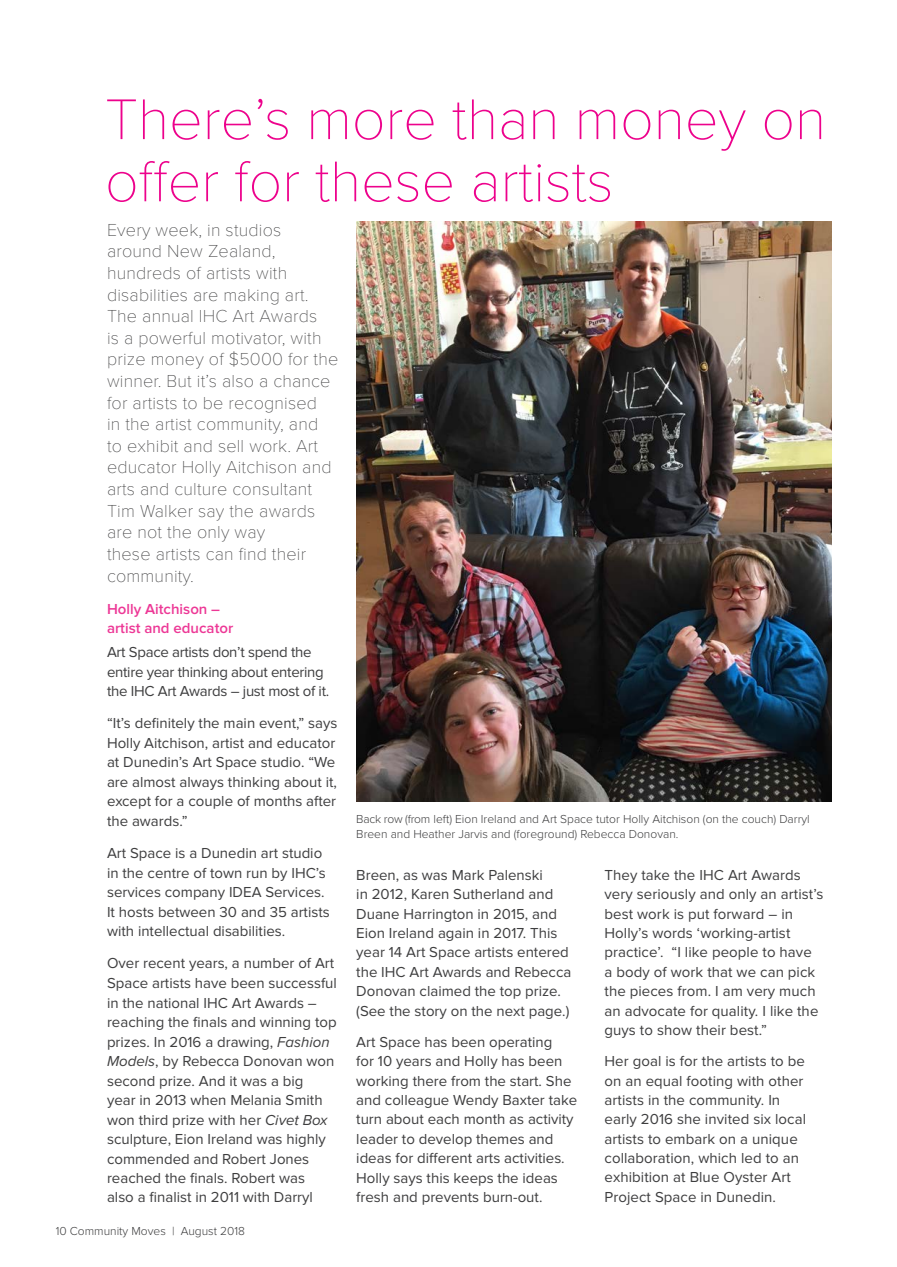
<style>
.page{position:relative;width:897px;height:1267px;background:#fff}
.page>*{position:absolute;margin:0;border:0;box-sizing:border-box;transform-origin:0 0}
.HEAD1{font:100 59.4px/62.1px "Proxima Nova T";letter-spacing:-.005em;color:#ed028c}
.INTRO{font:100 18px/21.6px "Proxima Nova T";letter-spacing:.01em;color:#3e3e3f}
.BODY_MAIN{font:15px/19.5px "Proxima Nova";color:#3e3e3f}
.BODY_MAIN-2{font:15px/19.5px "Proxima Nova";letter-spacing:-.02em;color:#3e3e3f}
.BODY_MAIN-3{font:600 15px/19.5px "Proxima Nova";color:#ed3896}
.CAPTION{font:300 12px/15px "Proxima Nova";color:#3e3e3f}
.s1{font-style:italic}
</style>
<div class="page">
<img style="left:356px;top:222px;width:475px;height:579px">
<p class="HEAD1" style="left:105px;top:90px;width:722px">There’s more than money on offer for these artists</p>
<p class="INTRO" style="left:107px;top:219px;width:233px">Every week, in studios around New Zealand, hundreds of artists with disabilities are making art.<br>The annual IHC Art Awards<br>is a powerful motivator, with prize money of $5000 for the winner. But it’s also a chance for artists to be recognised<br>in the artist community, and<br>to exhibit and sell work. Art educator Holly Aitchison and arts and culture consultant<br>Tim Walker say the awards are not the only way<br>these artists can find their community.</p>
<p class="BODY_MAIN-3" style="left:107px;top:599px;width:128px">Holly Aitchison – artist and educator</p>
<p class="BODY_MAIN-2" style="left:107px;top:642px;width:224px">Art Space artists don’t spend the entire year thinking about entering the IHC Art Awards – just most of it.</p>
<p class="BODY_MAIN" style="left:107px;top:713px;width:232px">“It’s definitely the main event,” says<br>Holly Aitchison, artist and educator at Dunedin’s Art Space studio. “We are almost always thinking about it, except for a couple of months after the awards.”</p>
<p class="BODY_MAIN" style="left:107px;top:843px;width:224px">Art Space is a Dunedin art studio in the centre of town run by IHC’s services company IDEA Services.<br>It hosts between 30 and 35 artists with intellectual disabilities.</p>
<p class="BODY_MAIN" style="left:107px;top:953px;width:231px">Over recent years, a number of Art<br>Space artists have been successful in the national IHC Art Awards – reaching the finals and winning top prizes. In 2016 a drawing, <span class="s1">Fashion<br>Models</span>, by Rebecca Donovan won second prize. And it was a big<br>year in 2013 when Melania Smith won third prize with her <span class="s1">Civet Box </span>sculpture, Eion Ireland was highly commended and Robert Jones reached the finals. Robert was<br>also a finalist in 2011 with Darryl</p>
<p class="CAPTION" style="left:356px;top:811px;width:455px">Back row (from left) Eion Ireland and Art Space tutor Holly Aitchison (on the couch) Darryl<br>Breen and Heather Jarvis and (foreground) Rebecca Donovan.</p>
<p class="BODY_MAIN" style="left:604px;top:865px;width:220px">They take the IHC Art Awards very seriously and only an artist’s best work is put forward – in<br>Holly’s words ‘working-artist practice’. “I like people to have a body of work that we can pick the pieces from. I am very much an advocate for quality. I like the guys to show their best.”</p>
<p class="BODY_MAIN" style="left:604px;top:1051px;width:203px">Her goal is for the artists to be on an equal footing with other artists in the community. In early 2016 she invited six local artists to embark on a unique collaboration, which led to an exhibition at Blue Oyster Art<br>Project Space in Dunedin.</p>
<p class="BODY_MAIN" style="left:356px;top:865px;width:216px">Breen, as was Mark Palenski<br>in 2012, Karen Sutherland and<br>Duane Harrington in 2015, and<br>Eion Ireland again in 2017. This year 14 Art Space artists entered the IHC Art Awards and Rebecca<br>Donovan claimed the top prize. (See the story on the next page.)</p>
<p class="BODY_MAIN" style="left:356px;top:1032px;width:222px">Art Space has been operating<br>for 10 years and Holly has been working there from the start. She and colleague Wendy Baxter take turn about each month as activity leader to develop themes and ideas for different arts activities.<br>Holly says this keeps the ideas fresh and prevents burn-out.</p>
<p class="CAPTION" style="left:56px;top:1223px;width:191px">10 Community Moves | August 2018</p>
</div>
